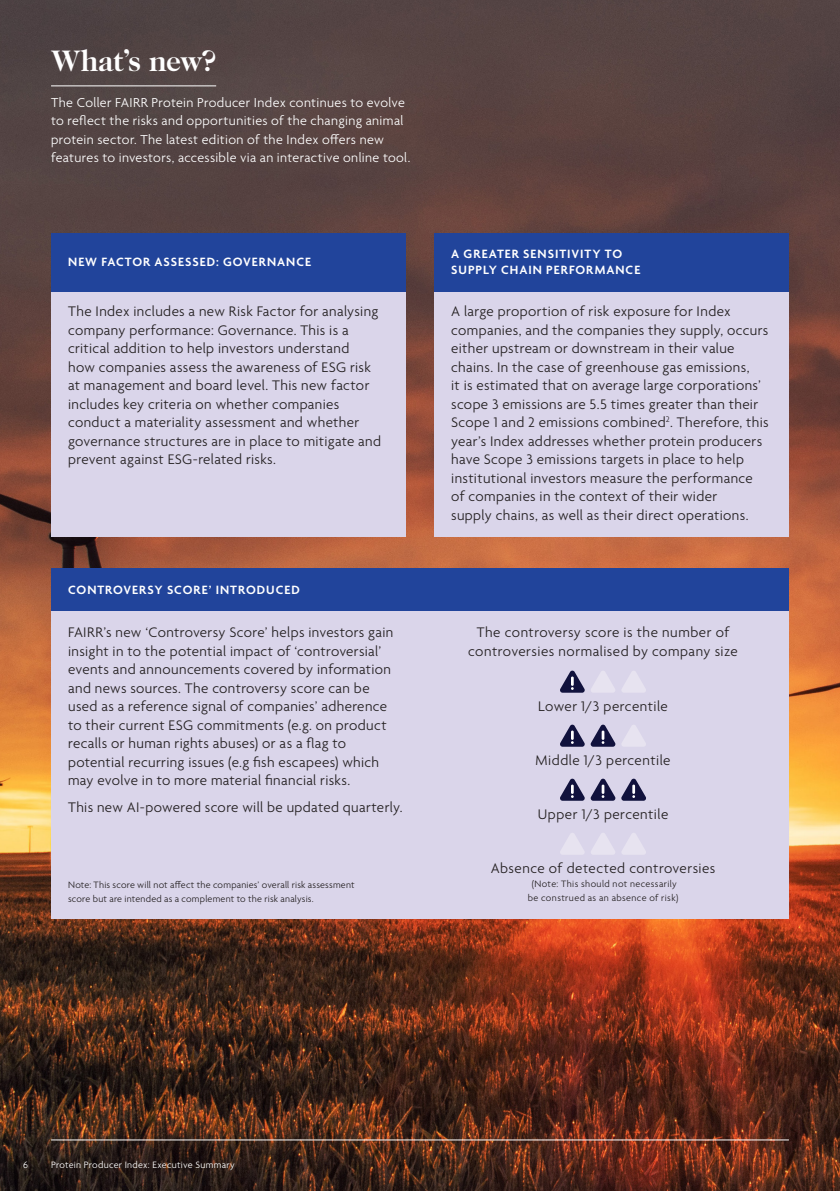
<style>
.page{position:relative;width:840px;height:1191px;background:#fff}
.page>*{position:absolute;margin:0;border:0;box-sizing:border-box;transform-origin:0 0}
.t1{font:700 30px "Caslon 224 Std";letter-spacing:-.02em;color:#fff}
.graph_text{font:300 15px/18.4px "Agenda";letter-spacing:.025em;color:#231f20}
.Intro_copy_9_11_wht{font:300 14px/18.4px "Agenda";letter-spacing:.025em;color:#fff}
.body{font:600 13px/16px "Agenda";letter-spacing:.075em;color:#fff}
.graph_text-2{font:300 10px/14px "Agenda";letter-spacing:.025em;color:#231f20;text-align:center}
.t2{font:300 10px "Agenda";letter-spacing:.03em;color:#fff}
</style>
<div class="page">
<img style="left:0;top:0;width:839px;height:1191px">
<hr style="left:51px;top:1139px;width:737px;height:1px;background:#fff">
<hr style="left:51px;top:86px;width:165px;height:1px;background:#fff">
<div style="left:51px;top:290px;width:354px;height:247px;background:#dad5ea"></div>
<div style="left:51px;top:233px;width:354px;height:58px;background:#21449b"></div>
<div style="left:434px;top:290px;width:354px;height:247px;background:#dad5ea"></div>
<div style="left:434px;top:233px;width:354px;height:58px;background:#21449b"></div>
<div style="left:51px;top:610px;width:737px;height:309px;background:#dad5ea"></div>
<svg style="left:560px;top:670px;width:86px;height:22px"></svg>
<svg style="left:560px;top:724px;width:86px;height:22px"></svg>
<svg style="left:560px;top:778px;width:86px;height:22px"></svg>
<svg style="left:560px;top:833px;width:86px;height:21px"></svg>
<div style="left:51px;top:568px;width:737px;height:42px;background:#21449b"></div>
<h2 class="t1" style="left:51px;top:44px;width:166px">What’s new?</h2>
<p class="Intro_copy_9_11_wht" style="left:51px;top:94px;width:360px">The Coller FAIRR Protein Producer Index continues to evolve to reflect the risks and opportunities of the changing animal protein sector. The latest edition of the Index offers new features to investors, accessible via an interactive online tool.</p>
<p class="body" style="left:68px;top:255px;width:244px">NEW FACTOR ASSESSED: GOVERNANCE</p>
<p class="graph_text" style="left:68px;top:303px;width:314px">The Index includes a new Risk Factor for analysing company performance: Governance. This is a critical addition to help investors understand<br>how companies assess the awareness of ESG risk at management and board level. This new factor includes key criteria on whether companies conduct a materiality assessment and whether governance structures are in place to mitigate and prevent against ESG-related risks.</p>
<p class="body" style="left:68px;top:582px;width:233px">CONTROVERSY SCORE’ INTRODUCED</p>
<p class="graph_text" style="left:68px;top:624px;width:326px">FAIRR’s new ‘Controversy Score’ helps investors gain insight in to the potential impact of ‘controversial’ events and announcements covered by information and news sources. The controversy score can be used as a reference signal of companies’ adherence to their current ESG commitments (e.g. on product recalls or human rights abuses) or as a flag to potential recurring issues (e.g fish escapees) which may evolve in to more material financial risks.</p>
<p class="graph_text" style="left:68px;top:798px;width:336px">This new AI-powered score will be updated quarterly.</p>
<p class="graph_text-2" style="left:68px;top:878px;width:288px;text-align:left">Note: This score will not affect the companies’ overall risk assessment score but are intended as a complement to the risk analysis.</p>
<p class="body" style="left:451px;top:247px;width:190px">A GREATER SENSITIVITY TO<br>SUPPLY CHAIN PERFORMANCE</p>
<p class="graph_text" style="left:451px;top:303px;width:319px">A large proportion of risk exposure for Index companies, and the companies they supply, occurs either upstream or downstream in their value chains. In the case of greenhouse gas emissions,<br>it is estimated that on average large corporations’ scope 3 emissions are 5.5 times greater than their Scope 1 and 2 emissions combined<sup>2</sup>. Therefore, this year’s Index addresses whether protein producers have Scope 3 emissions targets in place to help institutional investors measure the performance of companies in the context of their wider<br>supply chains, as well as their direct operations.</p>
<p class="graph_text" style="left:468px;top:624px;width:271px;text-align:center">The controversy score is the number of controversies normalised by company size</p>
<p class="graph_text" style="left:538px;top:698px;width:131px">Lower 1/3 percentile</p>
<p class="graph_text" style="left:535px;top:752px;width:136px">Middle 1/3 percentile</p>
<p class="graph_text" style="left:537px;top:806px;width:132px">Upper 1/3 percentile</p>
<p class="graph_text" style="left:490px;top:860px;width:226px">Absence of detected controversies</p>
<p class="graph_text-2" style="left:527px;top:877px;width:152px">(Note: This should not necessarily be construed as an absence of risk)</p>
<p class="t2" style="left:23px;top:1159px;width:6px">6</p>
<p class="t2" style="left:51px;top:1159px;width:185px">Protein Producer Index: Executive Summary</p>
</div>
